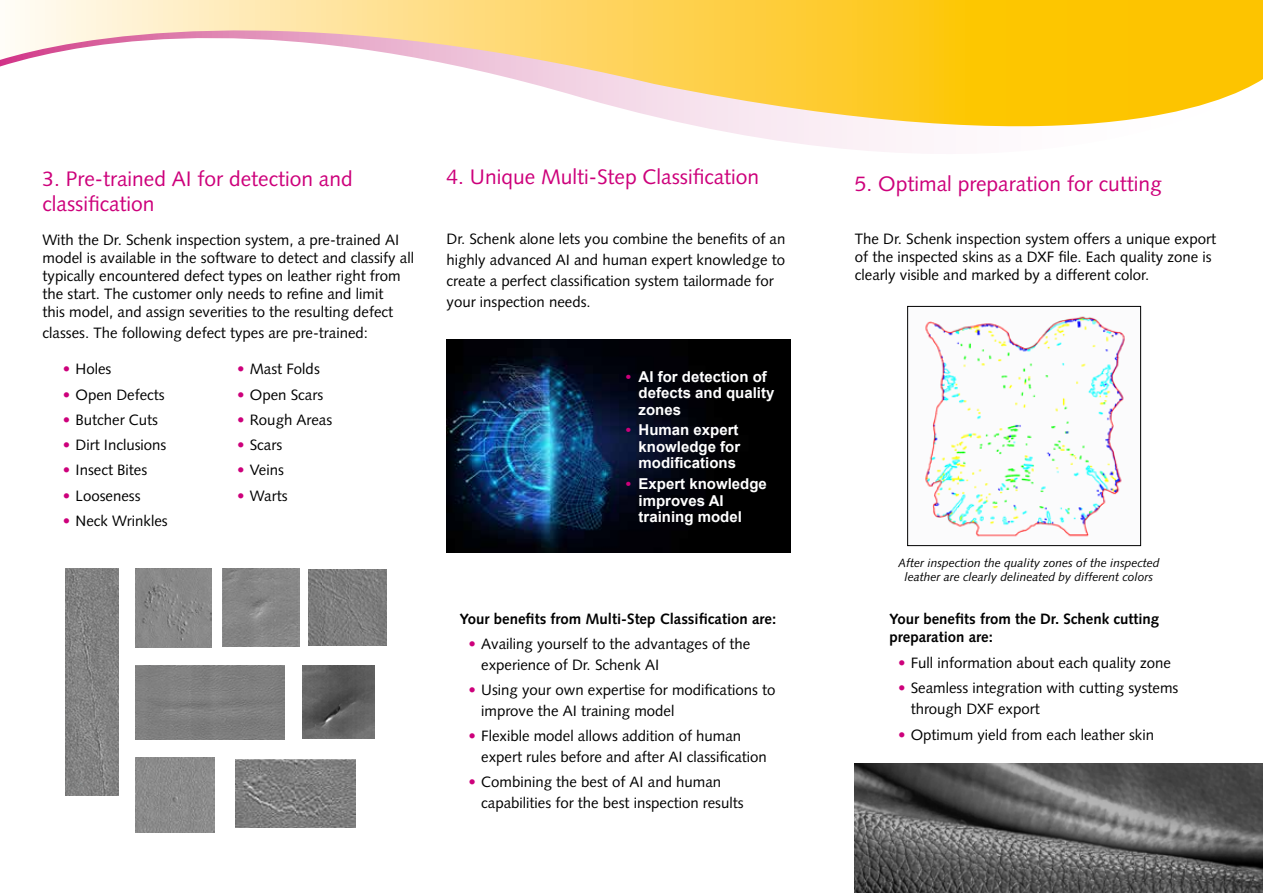
<style>
.page{position:relative;width:1263px;height:893px;background:#fff}
.page>*{position:absolute;margin:0;border:0;box-sizing:border-box;transform-origin:0 0}
.t1{font:21px/25.2px "Syntax LT Pro";color:#cd007b}
.t2{font:15px/21px "Syntax LT Pro";color:#000}
.t3{font:700 15px/16.5px "Arial";color:#fff}
.t4{font:700 15px/18px "Syntax LT Pro";color:#000}
.t5{font:italic 12px/14.4px "Syntax LT Pro";color:#000;text-align:center}
.s1{color:#cd007b}
</style>
<div class="page">
<svg style="left:0;top:0;width:1263px;height:153px"></svg>
<img style="left:446px;top:340px;width:345px;height:212px">
<img style="left:855px;top:763px;width:408px;height:130px">
<img style="left:303px;top:665px;width:72px;height:73px">
<img style="left:136px;top:757px;width:78px;height:75px">
<img style="left:135px;top:665px;width:149px;height:74px">
<img style="left:66px;top:569px;width:52px;height:227px">
<img style="left:135px;top:569px;width:77px;height:78px">
<img style="left:222px;top:569px;width:77px;height:77px">
<img style="left:236px;top:759px;width:119px;height:69px">
<img style="left:308px;top:569px;width:79px;height:77px">
<img style="left:925px;top:316px;width:200px;height:221px">
<div style="left:907px;top:306px;width:234px;height:240px;border:1px solid #000"></div>
<h1 class="t1" style="left:43px;top:166px;width:312px">3. Pre-trained AI for detection and classification</h1>
<p class="t2" style="left:43px;top:231px;width:373px;line-height:18px">With the Dr. Schenk inspection system, a pre-trained AI model is available in the software to detect and classify all typically encountered defect types on leather right from the start. The customer only needs to refine and limit<br>this model, and assign severities to the resulting defect</p>
<p class="t2" style="left:43px;top:322px;width:327px">classes. The following defect types are pre-trained:</p>
<p class="t2" style="left:63px;top:359px;width:50px"><span class="s1">•</span> Holes</p>
<p class="t2" style="left:63px;top:384px;width:103px"><span class="s1">•</span> Open Defects</p>
<p class="t2" style="left:63px;top:409px;width:97px"><span class="s1">•</span> Butcher Cuts</p>
<p class="t2" style="left:63px;top:435px;width:105px"><span class="s1">•</span> Dirt Inclusions</p>
<p class="t2" style="left:63px;top:460px;width:86px"><span class="s1">•</span> Insect Bites</p>
<p class="t2" style="left:63px;top:485px;width:79px"><span class="s1">•</span> Looseness</p>
<p class="t2" style="left:63px;top:510px;width:106px"><span class="s1">•</span> Neck Wrinkles</p>
<p class="t2" style="left:237px;top:359px;width:84px"><span class="s1">•</span> Mast Folds</p>
<p class="t2" style="left:237px;top:384px;width:88px"><span class="s1">•</span> Open Scars</p>
<p class="t2" style="left:237px;top:409px;width:97px"><span class="s1">•</span> Rough Areas</p>
<p class="t2" style="left:237px;top:435px;width:47px"><span class="s1">•</span> Scars</p>
<p class="t2" style="left:237px;top:460px;width:48px"><span class="s1">•</span> Veins</p>
<p class="t2" style="left:237px;top:485px;width:52px"><span class="s1">•</span> Warts</p>
<h1 class="t1" style="left:446px;top:165px;width:314px">4. Unique Multi-Step Classification</h1>
<p class="t2" style="left:446px;top:228px;width:340px">Dr. Schenk alone lets you combine the benefits of an highly advanced AI and human expert knowledge to create a perfect classification system tailormade for your inspection needs.</p>
<p class="t3" style="left:638px;top:368px;width:137px;text-indent:-13px"><span class="s1">•</span> AI for detection of defects and quality zones</p>
<p class="t3" style="left:638px;top:422px;width:103px;text-align:justify;text-indent:-13px"><span class="s1">•</span> Human expert knowledge for modifications</p>
<p class="t3" style="left:638px;top:476px;width:130px;text-indent:-13px"><span class="s1">•</span> Expert knowledge improves AI training model</p>
<p class="t4" style="left:460px;top:609px;width:318px">Your benefits from Multi-Step Classification are:</p>
<p class="t2" style="left:481px;top:633px;width:271px;text-indent:-13px"><span class="s1">•</span> Availing yourself to the advantages of the experience of Dr. Schenk AI</p>
<p class="t2" style="left:481px;top:679px;width:296px;text-indent:-13px"><span class="s1">•</span> Using your own expertise for modifications to improve the AI training model</p>
<p class="t2" style="left:481px;top:726px;width:287px;text-indent:-13px"><span class="s1">•</span> Flexible model allows addition of human expert rules before and after AI classification</p>
<p class="t2" style="left:481px;top:772px;width:264px;text-indent:-13px"><span class="s1">•</span> Combining the best of AI and human capabilities for the best inspection results</p>
<h1 class="t1" style="left:855px;top:172px;width:308px">5. Optimal preparation for cutting</h1>
<p class="t2" style="left:855px;top:230px;width:363px;line-height:18px">The Dr. Schenk inspection system offers a unique export of the inspected skins as a DXF file. Each quality zone is clearly visible and marked by a different color.</p>
<p class="t5" style="left:898px;top:556px;width:263px">After inspection the quality zones of the inspected leather are clearly delineated by different colors</p>
<p class="t4" style="left:889px;top:609px;width:271px">Your benefits from the Dr. Schenk cutting preparation are:</p>
<p class="t2" style="left:898px;top:652px;width:274px"><span class="s1">•</span> Full information about each quality zone</p>
<p class="t2" style="left:911px;top:678px;width:269px;text-indent:-13px"><span class="s1">•</span> Seamless integration with cutting systems through DXF export</p>
<p class="t2" style="left:898px;top:724px;width:257px"><span class="s1">•</span> Optimum yield from each leather skin</p>
</div>
